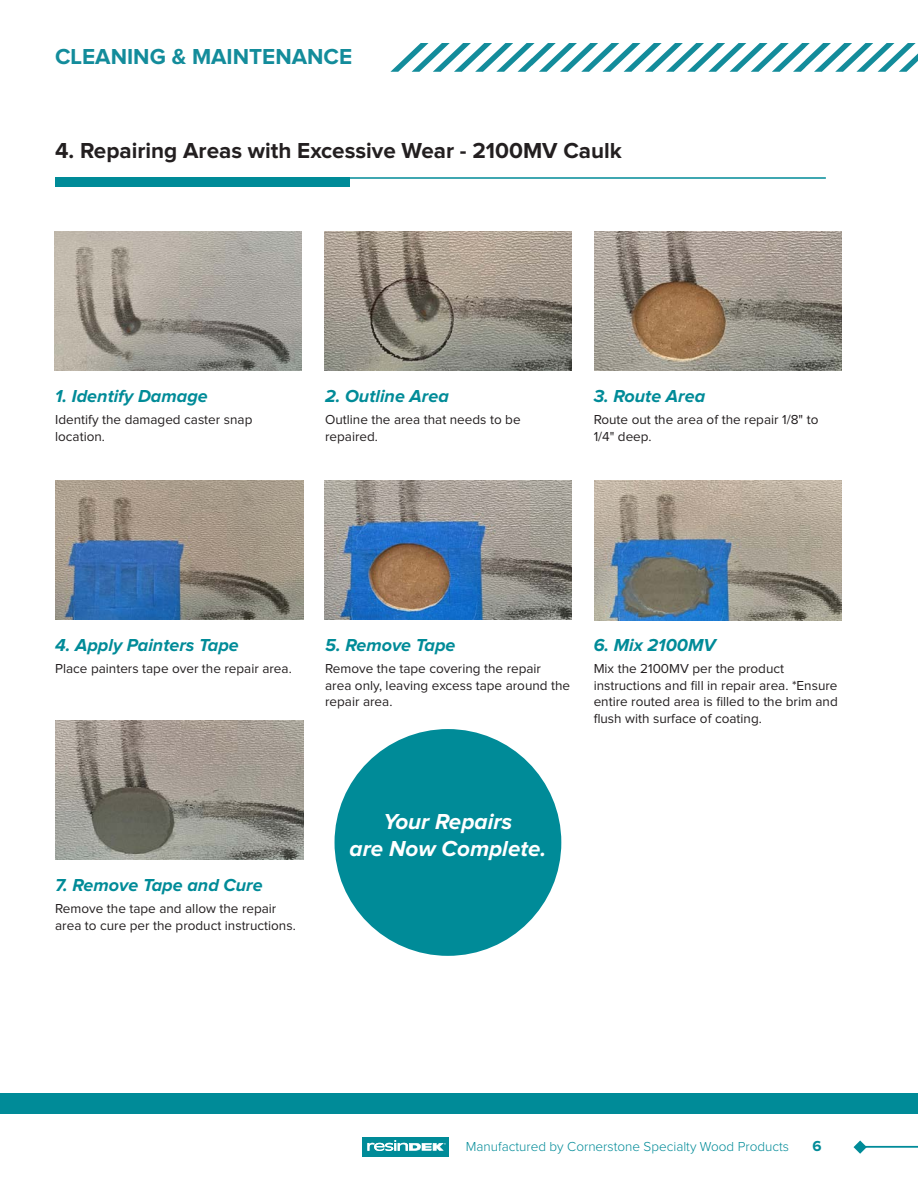
<style>
.page{position:relative;width:918px;height:1188px;background:#fff}
.page>*{position:absolute;margin:0;border:0;box-sizing:border-box;transform-origin:0 0}
.t1{font:700 22.5px "Proxima Nova";color:#231f20}
.t2{font:italic 700 22.5px "Proxima Nova";color:#fff}
.t3{font:700 22.5px "Proxima Nova";color:#138c9b}
.t4{font:italic 700 18px "Proxima Nova";color:#008b98}
.t5{font:700 15px "Proxima Nova";color:#008b98}
.t6{font:13.5px/16.5px "Proxima Nova";color:#231f20}
.t7{font:300 13.5px "Proxima Nova";color:#008b98}
</style>
<div class="page">
<img style="left:55px;top:720px;width:248px;height:140px">
<img style="left:594px;top:481px;width:248px;height:139px">
<img style="left:324px;top:480px;width:248px;height:140px">
<img style="left:55px;top:480px;width:248px;height:140px">
<img style="left:594px;top:231px;width:248px;height:139px">
<img style="left:324px;top:231px;width:248px;height:139px">
<img style="left:54px;top:231px;width:248px;height:139px">
<svg style="left:390px;top:43px;width:528px;height:29px"></svg>
<svg style="left:854px;top:1141px;width:13px;height:13px"></svg>
<div style="left:362px;top:1137px;width:87px;height:19px;background:#008b98"></div>
<svg style="left:367px;top:1140px;width:79px;height:11px"></svg>
<hr style="left:862px;top:1146px;width:56px;height:1px;background:#008b99">
<div style="left:0;top:1093px;width:918px;height:20px;background:#008b98"></div>
<div style="left:55px;top:177px;width:295px;height:10px;background:#008b98"></div>
<hr style="left:340px;top:177px;width:486px;height:2px;background:#008b98">
<div style="left:335px;top:729px;width:226px;height:227px;background:#008b98;border-radius:50%"></div>
<p class="t3" style="left:55px;top:46px;width:299px">CLEANING &amp; MAINTENANCE</p>
<p class="t1" style="left:55px;top:140px;width:568px">4. Repairing Areas with Excessive Wear - 2100MV Caulk</p>
<p class="t4" style="left:55px;top:387px;width:154px">1. Identify Damage</p>
<p class="t6" style="left:55px;top:412px;width:199px">Identify the damaged caster snap location.</p>
<p class="t4" style="left:325px;top:387px;width:125px">2. Outline Area</p>
<p class="t6" style="left:325px;top:412px;width:197px">Outline the area that needs to be repaired.</p>
<p class="t4" style="left:594px;top:387px;width:113px">3. Route Area</p>
<p class="t6" style="left:594px;top:412px;width:226px">Route out the area of the repair 1/8" to<br>1/4" deep.</p>
<p class="t4" style="left:55px;top:636px;width:185px">4. Apply Painters Tape</p>
<p class="t6" style="left:55px;top:661px;width:238px">Place painters tape over the repair area.</p>
<p class="t4" style="left:325px;top:636px;width:132px">5. Remove Tape</p>
<p class="t6" style="left:325px;top:661px;width:247px">Remove the tape covering the repair area only, leaving excess tape around the repair area.</p>
<p class="t4" style="left:594px;top:636px;width:124px">6. Mix 2100MV</p>
<p class="t6" style="left:594px;top:661px;width:246px">Mix the 2100MV per the product instructions and fill in repair area. *Ensure entire routed area is filled to the brim and flush with surface of coating.</p>
<p class="t4" style="left:55px;top:876px;width:209px">7. Remove Tape and Cure</p>
<p class="t6" style="left:55px;top:901px;width:242px">Remove the tape and allow the repair area to cure per the product instructions.</p>
<p class="t2" style="left:384px;top:811px;width:130px">Your Repairs</p>
<p class="t2" style="left:350px;top:838px;width:198px">are Now Complete.</p>
<p class="t7" style="left:466px;top:1136px;width:325px">Manufactured by Cornerstone Specialty Wood Products</p>
<p class="t5" style="left:812px;top:1139px;width:11px">6</p>
</div>
